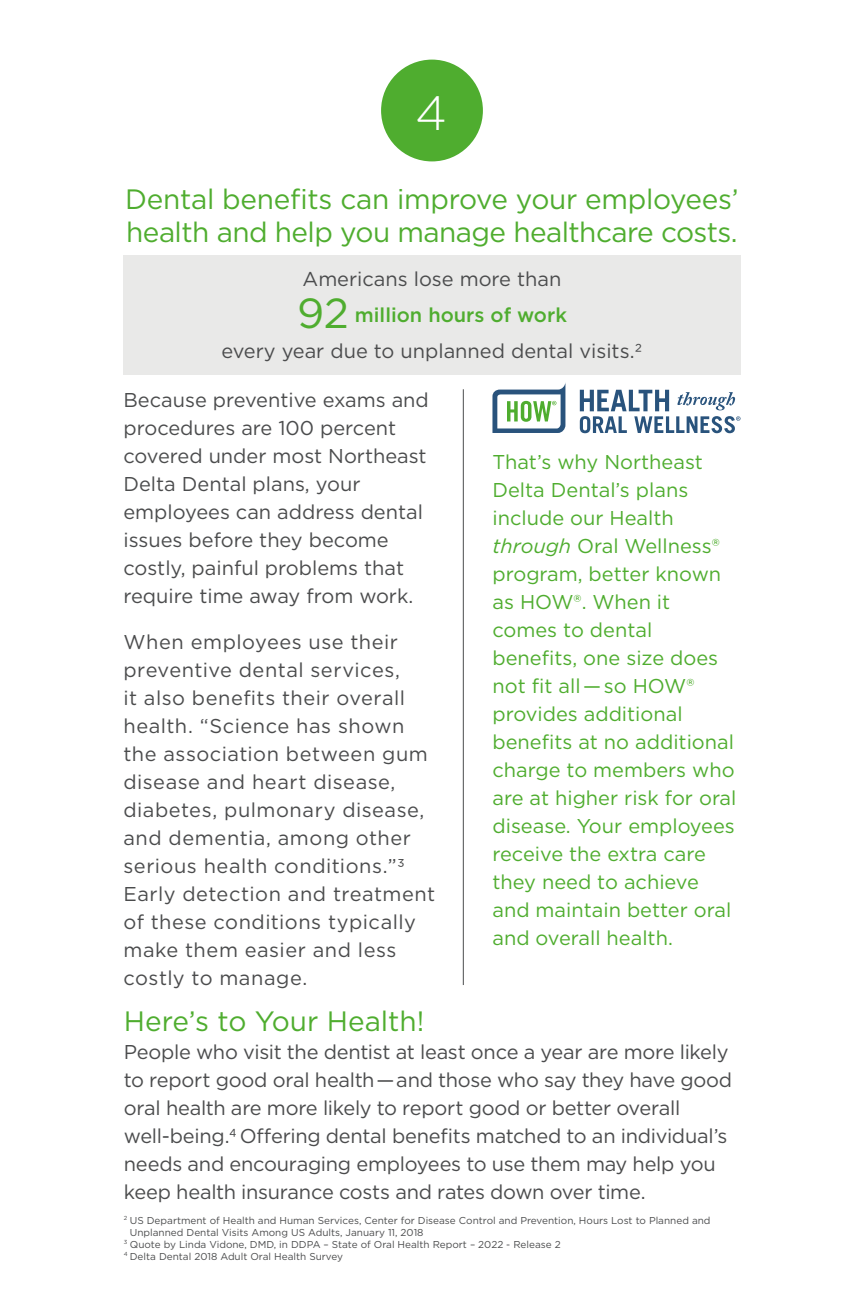
<style>
.page{position:relative;width:864px;height:1296px;background:#fff}
.page>*{position:absolute;margin:0;border:0;box-sizing:border-box;transform-origin:0 0}
.t1{font:300 48px "Gotham";color:#fff}
.t2{font:28px/33.6px "Gotham";letter-spacing:-.02em;color:#4fad2f}
.t3{font:28px "Gotham";color:#4fad2f}
.t4{font:20px/28px "Gotham";color:#4b4c4d}
.t5{font:20px/28px "Gotham";color:#4fad2f}
.t6{font:20px/28px "Gotham";letter-spacing:.025em;color:#4b4c4d}
.t7{font:500 20px "Gotham";color:#4fad2f}
.t8{font:10px/12px "Gotham";color:#4b4c4d}
.s1{font-weight:400;font-size:42px}
.s2{font-style:italic}
</style>
<div class="page">
<svg style="left:580px;top:390px;width:161px;height:43px"></svg>
<svg style="left:492px;top:384px;width:73px;height:49px"></svg>
<div style="left:123px;top:255px;width:618px;height:119px;background:#e9e9e8"></div>
<div style="left:381px;top:60px;width:102px;height:101px;background:#4fad2f;border-radius:50%"></div>
<hr style="left:463px;top:389px;width:1px;height:596px;background:#4b4c4d">
<p class="t1" style="left:415px;top:82px;width:33px">4</p>
<p class="t2" style="left:125px;top:181px;width:615px">Dental benefits can improve your employees’ health and help you manage healthcare costs.</p>
<p class="t4" style="left:303px;top:264px;width:260px">Americans lose more than</p>
<p class="t7" style="left:297px;top:302px;width:271px"><span class="s1">92</span> million hours of work</p>
<p class="t4" style="left:221px;top:336px;width:423px">every year due to unplanned dental visits.2</p>
<p class="t4" style="left:123px;top:386px;width:307px">Because preventive exams and procedures are 100 percent covered under most Northeast<br>Delta Dental plans, your employees can address dental issues before they become costly, painful problems that require time away from work.</p>
<p class="t6" style="left:123px;top:628px;width:313px">When employees use their preventive dental services,<br>it also benefits their overall health. “Science has shown the association between gum disease and heart disease, diabetes, pulmonary disease, and dementia, among other serious health conditions.”3<br>Early detection and treatment of these conditions typically make them easier and less costly to manage.</p>
<p class="t5" style="left:492px;top:448px;width:245px">That’s why Northeast<br>Delta Dental’s plans include our Health <span class="s2">through</span> Oral Wellness® program, better known as HOW®. When it comes to dental benefits, one size does not fit all — so HOW® provides additional benefits at no additional charge to members who are at higher risk for oral disease. Your employees receive the extra care they need to achieve and maintain better oral and overall health.</p>
<p class="t3" style="left:124px;top:1003px;width:302px">Here’s to Your Health!</p>
<p class="t4" style="left:124px;top:1037px;width:610px">People who visit the dentist at least once a year are more likely to report good oral health — and those who say they have good oral health are more likely to report good or better overall well-being.4 Offering dental benefits matched to an individual’s needs and encouraging employees to use them may help you keep health insurance costs and rates down over time.</p>
<p class="t8" style="left:130px;top:1214px;width:582px;text-indent:-6px"><sup>2</sup> US Department of Health and Human Services, Center for Disease Control and Prevention, Hours Lost to Planned and<br>Unplanned Dental Visits Among US Adults, January 11, 2018</p>
<p class="t8" style="left:124px;top:1238px;width:438px"><sup>3</sup> Quote by Linda Vidone, DMD, in DDPA – State of Oral Health Report – 2022 - Release 2</p>
<p class="t8" style="left:124px;top:1250px;width:221px"><sup>4</sup> Delta Dental 2018 Adult Oral Health Survey</p>
</div>
